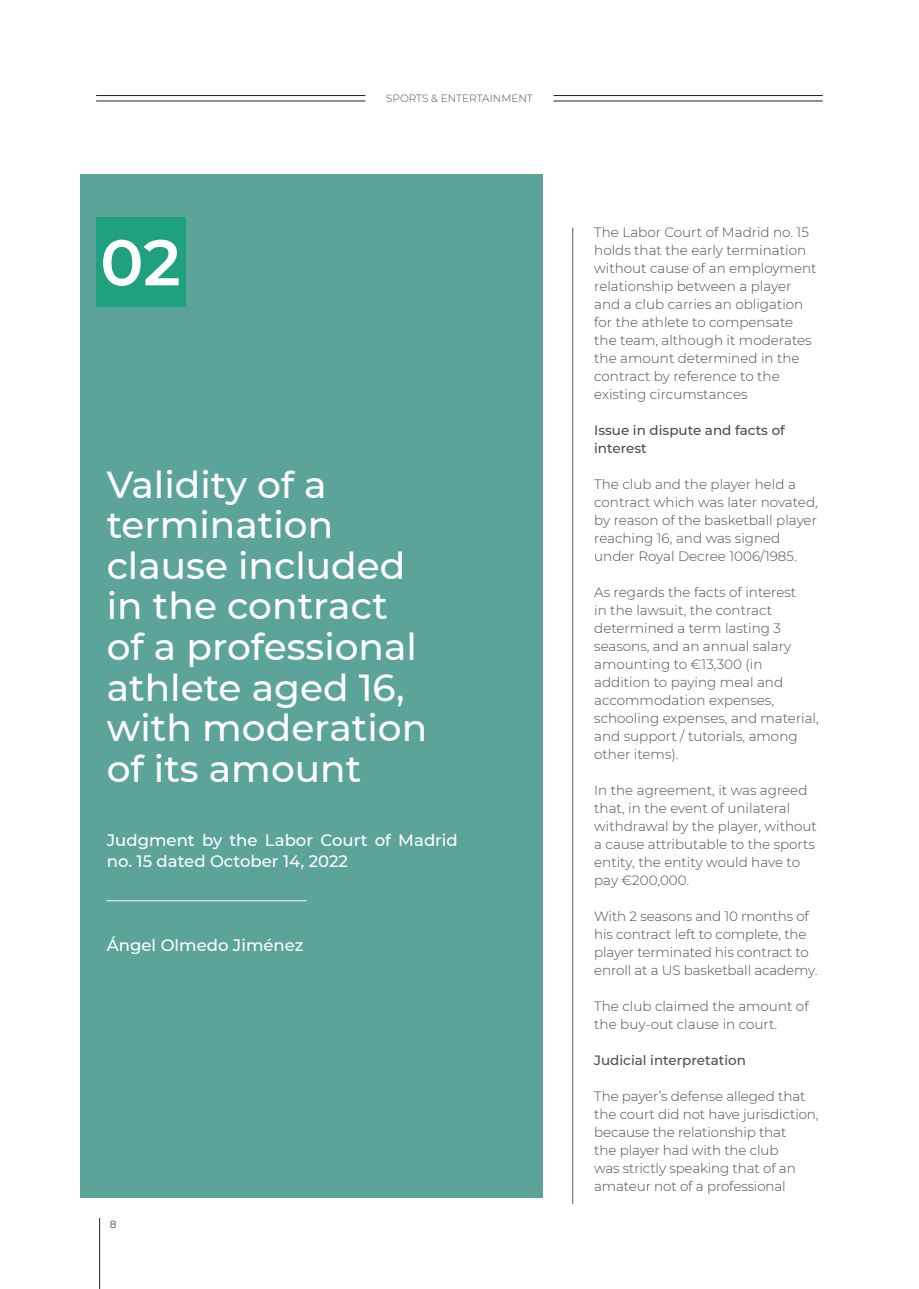
<style>
.page{position:relative;width:919px;height:1289px;background:#fff}
.page>*{position:absolute;margin:0;border:0;box-sizing:border-box;transform-origin:0 0}
.t1{font:600 64.35px "Montserrat";color:#fff}
.t2{font:500 37.5px/40.5px "Montserrat";color:#fff}
.t3{font:500 16.5px/21px "Montserrat";color:#fff}
.t4{font:300 13.5px/18px "Montserrat";color:#4b4c4d}
.t5{font:500 13.5px/18px "Montserrat";color:#4b4c4d}
.t6{font:300 10.5px "Montserrat";color:#4b4c4d}
.t7{font:10.5px "Montserrat";color:#4b4c4d}
</style>
<div class="page">
<hr style="left:96px;top:101px;width:269px;height:1px;background:#231f20">
<hr style="left:96px;top:95px;width:269px;height:1px;background:#231f20">
<hr style="left:553px;top:101px;width:269px;height:1px;background:#231f20">
<hr style="left:553px;top:95px;width:269px;height:1px;background:#231f20">
<hr style="left:99px;top:1217px;width:1px;height:71px;background:#231f20">
<div style="left:81px;top:174px;width:462px;height:1023px;background:#5ca49a"></div>
<hr style="left:107px;top:900px;width:200px;height:1px;background:#fff">
<hr style="left:572px;top:227px;width:1px;height:976px;background:#575a5b">
<div style="left:96px;top:217px;width:89px;height:89px;background:#1fa07e"></div>
<p class="t1" style="left:100px;top:217px;width:82px">02</p>
<p class="t6" style="left:386px;top:91px;width:148px">SPORTS &amp; ENTERTAINMENT</p>
<p class="t2" style="left:107px;top:463px;width:322px">Validity of a termination clause included in the contract of a professional athlete aged 16, with moderation of its amount</p>
<p class="t3" style="left:107px;top:828px;width:352px">Judgment by the Labor Court of Madrid no. 15 dated October 14, 2022</p>
<p class="t3" style="left:107px;top:933px;width:198px">Ángel Olmedo Jiménez</p>
<p class="t7" style="left:110px;top:1217px;width:8px">8</p>
<p class="t4" style="left:594px;top:223px;width:224px">The Labor Court of Madrid no. 15 holds that the early termination without cause of an employment relationship between a player and a club carries an obligation for the athlete to compensate the team, although it moderates the amount determined in the contract by reference to the existing circumstances</p>
<p class="t5" style="left:594px;top:421px;width:192px">Issue in dispute and facts of interest</p>
<p class="t4" style="left:594px;top:475px;width:225px">The club and the player held a contract which was later novated, by reason of the basketball player reaching 16, and was signed under Royal Decree 1006/1985.</p>
<p class="t4" style="left:594px;top:583px;width:226px">As regards the facts of interest<br>in the lawsuit, the contract determined a term lasting 3 seasons, and an annual salary amounting to €13,300 (in addition to paying meal and accommodation expenses, schooling expenses, and material, and support / tutorials, among other items).</p>
<p class="t4" style="left:594px;top:781px;width:224px">In the agreement, it was agreed that, in the event of unilateral withdrawal by the player, without a cause attributable to the sports entity, the entity would have to pay €200,000.</p>
<p class="t4" style="left:594px;top:907px;width:225px">With 2 seasons and 10 months of his contract left to complete, the player terminated his contract to enroll at a US basketball academy.</p>
<p class="t4" style="left:594px;top:997px;width:216px">The club claimed the amount of the buy-out clause in court.</p>
<p class="t5" style="left:594px;top:1051px;width:153px">Judicial interpretation</p>
<p class="t4" style="left:594px;top:1087px;width:226px">The payer’s defense alleged that the court did not have jurisdiction, because the relationship that<br>the player had with the club<br>was strictly speaking that of an amateur not of a professional</p>
</div>
